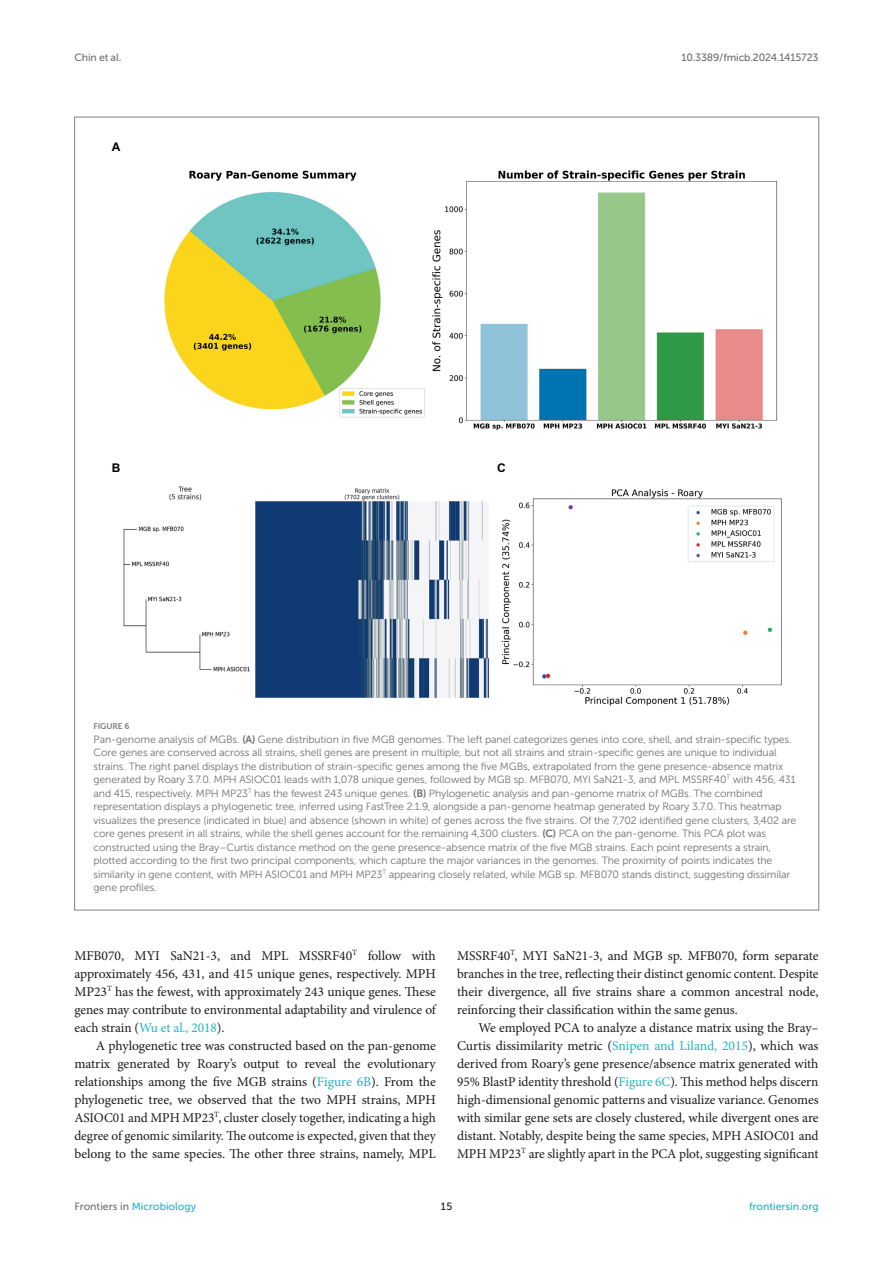
<style>
.page{position:relative;width:893px;height:1263px;background:#fff}
.page>*{position:absolute;margin:0;border:0;box-sizing:border-box;transform-origin:0 0}
.TEXT{font:13.5px/18px "Minion Pro";letter-spacing:-.005em;color:#1b1c1b;text-align:justify}
.t1{font:700 12px "Arial";color:#010001}
.FIG_LEG{font:10.5px/13.5px "Museo Sans 300";letter-spacing:-.01em;color:#706f70}
.t2{font:10.5px "Museo Sans 500";color:#1db5c3}
.t3{font:10.5px "Museo Sans 500";letter-spacing:-.015em;color:#706f70}
.t4{font:10.5px "Museo Sans 500";color:#1b1c1b}
.FIG_HD{font:8.25px "Museo Sans 700";letter-spacing:-.01em;color:#7e7f7f}
.s1{font-family:"Museo Sans 700"}
.s2{color:#1db5c3}
.s3{color:#706f70}
</style>
<div class="page">
<img style="left:123px;top:486px;width:366px;height:212px">
<img style="left:501px;top:489px;width:281px;height:217px">
<img style="left:164px;top:170px;width:614px;height:260px">
<p class="t3" style="left:74px;top:51px;width:48px">Chin et al.</p>
<p class="t3" style="left:681px;top:51px;width:139px">10.3389/fmicb.2024.1415723</p>
<p class="t1" style="left:112px;top:138px;width:10px">A</p>
<p class="t1" style="left:112px;top:459px;width:10px">B</p>
<p class="t1" style="left:497px;top:459px;width:10px">C</p>
<p class="FIG_HD" style="left:94px;top:722px;width:37px">FIGURE 6</p>
<p class="FIG_LEG" style="left:94px;top:732px;width:704px">Pan-genome analysis of MGBs. <span class="s1">(A)</span> Gene distribution in five MGB genomes. The left panel categorizes genes into core, shell, and strain-specific types.<br>Core genes are conserved across all strains, shell genes are present in multiple, but not all strains and strain-specific genes are unique to individual strains. The right panel displays the distribution of strain-specific genes among the five MGBs, extrapolated from the gene presence-absence matrix generated by Roary 3.7.0. MPH ASIOC01 leads with 1,078 unique genes, followed by MGB sp. MFB070, MYI SaN21-3, and MPL MSSRF40<sup>T</sup> with 456, 431 and 415, respectively. MPH MP23<sup>T</sup> has the fewest 243 unique genes. <span class="s1">(B)</span> Phylogenetic analysis and pan-genome matrix of MGBs. The combined representation displays a phylogenetic tree, inferred using FastTree 2.1.9, alongside a pan-genome heatmap generated by Roary 3.7.0. This heatmap visualizes the presence (indicated in blue) and absence (shown in white) of genes across the five strains. Of the 7,702 identified gene clusters, 3,402 are core genes present in all strains, while the shell genes account for the remaining 4,300 clusters. <span class="s1">(C)</span> PCA on the pan-genome. This PCA plot was constructed using the Bray–Curtis distance method on the gene presence-absence matrix of the five MGB strains. Each point represents a strain, plotted according to the first two principal components, which capture the major variances in the genomes. The proximity of points indicates the similarity in gene content, with MPH ASIOC01 and MPH MP23<sup>T</sup> appearing closely related, while MGB sp. MFB070 stands distinct, suggesting dissimilar gene profiles.</p>
<p class="TEXT" style="left:74px;top:947px;width:363px">MFB070, MYI SaN21-3, and MPL MSSRF40<sup>T</sup> follow with approximately 456, 431, and 415 unique genes, respectively. MPH MP23<sup>T</sup> has the fewest, with approximately 243 unique genes. These genes may contribute to environmental adaptability and virulence of each strain (<span class="s2">Wu et al., 2018</span>).</p>
<p class="TEXT" style="left:74px;top:1037px;width:363px;text-indent:21px">A phylogenetic tree was constructed based on the pan-genome matrix generated by Roary’s output to reveal the evolutionary relationships among the five MGB strains (<span class="s2">Figure 6B</span>). From the phylogenetic tree, we observed that the two MPH strains, MPH ASIOC01 and MPH MP23<sup>T</sup>, cluster closely together, indicating a high degree of genomic similarity. The outcome is expected, given that they belong to the same species. The other three strains, namely, MPL</p>
<p class="TEXT" style="left:457px;top:947px;width:363px">MSSRF40<sup>T</sup>, MYI SaN21-3, and MGB sp. MFB070, form separate branches in the tree, reflecting their distinct genomic content. Despite their divergence, all five strains share a common ancestral node, reinforcing their classification within the same genus.</p>
<p class="TEXT" style="left:457px;top:1019px;width:363px;text-indent:21px">We employed PCA to analyze a distance matrix using the Bray– Curtis dissimilarity metric (<span class="s2">Snipen and Liland, 2015</span>), which was derived from Roary’s gene presence/absence matrix generated with 95% BlastP identity threshold (<span class="s2">Figure 6C</span>). This method helps discern high-dimensional genomic patterns and visualize variance. Genomes with similar gene sets are closely clustered, while divergent ones are distant. Notably, despite being the same species, MPH ASIOC01 and MPH MP23<sup>T</sup> are slightly apart in the PCA plot, suggesting significant</p>
<p class="t2" style="left:74px;top:1200px;width:123px"><span class="s3">Frontiers in</span> Microbiology</p>
<p class="t4" style="left:441px;top:1200px;width:13px">15</p>
<p class="t2" style="left:749px;top:1200px;width:71px">frontiersin.org</p>
</div>
